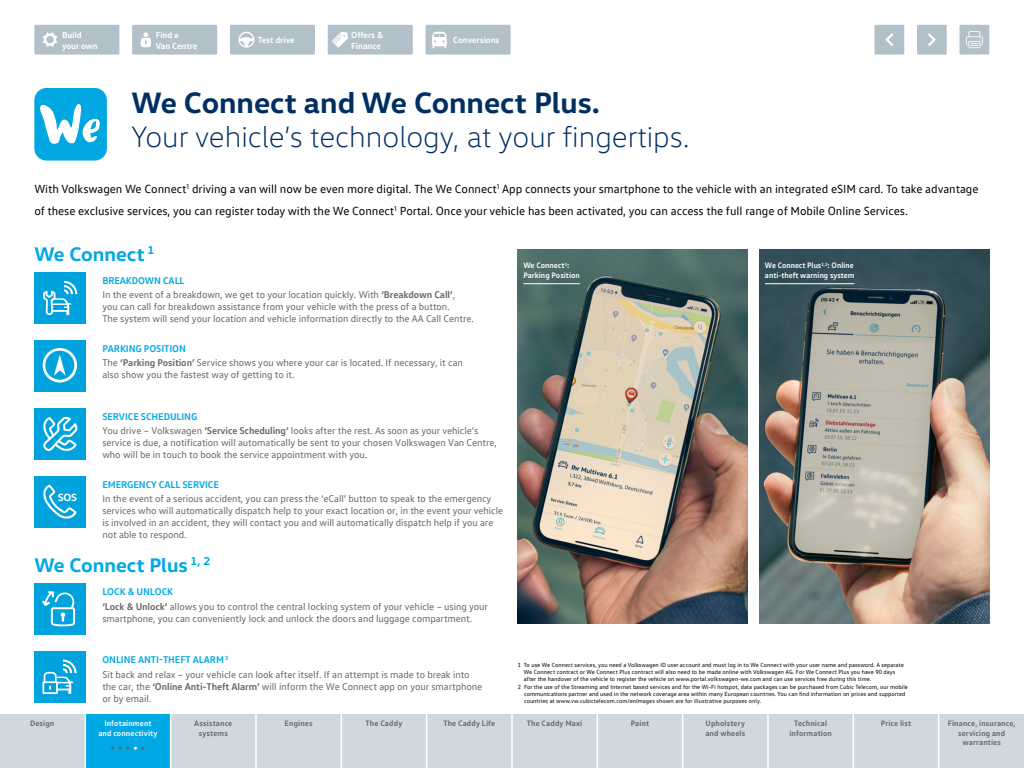
<style>
.page{position:relative;width:1024px;height:768px;background:#fff}
.page>*{position:absolute;margin:0;border:0;box-sizing:border-box;transform-origin:0 0}
.t1{font:300 30px "VW Head";color:#002f62}
.t2{font:700 30px "VW Head";color:#002f62}
.t3{font:700 20px "VW Head";color:#00a8e5}
.t4{font:700 13px "VW Text";color:#666}
.t5{font:12px/22.7px "VW Text";letter-spacing:-.005em;color:#000}
.t6{font:700 10.6px "VW Head";color:#fff}
.t7{font:10px/12px "VW Text";letter-spacing:-.01em;color:#666}
.t8{font:700 10px "VW Text";letter-spacing:-.01em;color:#00a8e5}
.t9{font:700 9px/10.8px "VW Text";letter-spacing:-.01em;color:#fff}
.t10{font:700 8px/9.6px "VW Text";letter-spacing:.015em;color:#666;text-align:center}
.t11{font:700 8px/9.6px "VW Text";color:#fff}
.t12{font:6px "VW Text";letter-spacing:.005em;color:#000}
.s1{font-weight:700;color:#00a8e5}
.s2{font-weight:700}
.s3{color:#fff}
</style>
<div class="page">
<div style="left:960px;top:25px;width:29px;height:30px;background:#b1c0c9"></div>
<svg style="left:966px;top:31px;width:17px;height:17px"></svg>
<div style="left:35px;top:26px;width:83px;height:27px;background:#b1c0c9"></div>
<div style="left:34px;top:25px;width:85px;height:30px;border:2px solid #b1c0c9"></div>
<svg style="left:43px;top:32px;width:14px;height:15px"></svg>
<div style="left:917px;top:25px;width:30px;height:30px;background:#b1c0c9;border:2px solid #b1c0c9"></div>
<svg style="left:928px;top:33px;width:8px;height:13px"></svg>
<div style="left:874px;top:25px;width:30px;height:30px;background:#b1c0c9;border:2px solid #b1c0c9"></div>
<svg style="left:885px;top:33px;width:9px;height:13px"></svg>
<div style="left:133px;top:26px;width:83px;height:27px;background:#b1c0c9"></div>
<div style="left:132px;top:25px;width:85px;height:30px;border:2px solid #b1c0c9"></div>
<svg style="left:141px;top:32px;width:10px;height:15px"></svg>
<div style="left:231px;top:26px;width:83px;height:27px;background:#b1c0c9"></div>
<div style="left:230px;top:25px;width:85px;height:30px;border:2px solid #b1c0c9"></div>
<svg style="left:238px;top:32px;width:16px;height:16px"></svg>
<div style="left:329px;top:26px;width:83px;height:27px;background:#b1c0c9"></div>
<div style="left:328px;top:25px;width:85px;height:30px;border:2px solid #b1c0c9"></div>
<svg style="left:332px;top:32px;width:16px;height:16px"></svg>
<div style="left:427px;top:26px;width:82px;height:27px;background:#b1c0c9"></div>
<div style="left:426px;top:25px;width:85px;height:30px;border:2px solid #b1c0c9"></div>
<svg style="left:431px;top:32px;width:16px;height:16px"></svg>
<div style="left:0;top:714px;width:1024px;height:54px;background:#ced8de"></div>
<div style="left:85px;top:714px;width:86px;height:54px;background:#00a8e5"></div>
<hr style="left:85px;top:714px;width:1px;height:54px;background:#fff">
<hr style="left:170px;top:714px;width:1px;height:54px;background:#fff">
<hr style="left:255px;top:714px;width:2px;height:54px;background:#fff">
<hr style="left:341px;top:714px;width:1px;height:54px;background:#fff">
<hr style="left:426px;top:714px;width:1px;height:54px;background:#fff">
<hr style="left:511px;top:714px;width:2px;height:54px;background:#fff">
<hr style="left:597px;top:714px;width:1px;height:54px;background:#fff">
<hr style="left:682px;top:714px;width:1px;height:54px;background:#fff">
<hr style="left:767px;top:714px;width:2px;height:54px;background:#fff">
<hr style="left:853px;top:714px;width:1px;height:54px;background:#fff">
<hr style="left:938px;top:714px;width:1px;height:54px;background:#fff">
<div style="left:34px;top:88px;width:73px;height:73px;background:#00a7e1;border-radius:12px"></div>
<svg style="left:40px;top:104px;width:60px;height:40px"></svg>
<div style="left:34px;top:340px;width:51px;height:51px;background:#00a3dd"></div>
<svg style="left:43px;top:348px;width:34px;height:35px"></svg>
<div style="left:34px;top:652px;width:51px;height:51px;background:#00a3dd"></div>
<svg style="left:42px;top:660px;width:35px;height:34px"></svg>
<div style="left:34px;top:408px;width:51px;height:51px;background:#00a3dd"></div>
<svg style="left:43px;top:416px;width:35px;height:35px"></svg>
<div style="left:34px;top:272px;width:51px;height:51px;background:#00a3dd"></div>
<svg style="left:43px;top:281px;width:34px;height:34px"></svg>
<div style="left:34px;top:584px;width:51px;height:51px;background:#00a3dd"></div>
<svg style="left:42px;top:591px;width:33px;height:35px"></svg>
<div style="left:34px;top:476px;width:51px;height:51px;background:#00a3dd"></div>
<svg style="left:43px;top:484px;width:33px;height:35px"></svg>
<img style="left:518px;top:249px;width:230px;height:375px">
<img style="left:759px;top:249px;width:231px;height:375px">
<hr style="left:523px;top:283px;width:57px;height:1px;background:#fff">
<hr style="left:765px;top:283px;width:89px;height:1px;background:#fff">
<p class="t9" style="left:62px;top:29px;width:37px">Build your own</p>
<p class="t9" style="left:156px;top:29px;width:43px">Find a<br>Van Centre</p>
<p class="t9" style="left:258px;top:34px;width:39px">Test drive</p>
<p class="t9" style="left:351px;top:29px;width:34px">Offers &amp;<br>Finance</p>
<p class="t9" style="left:453px;top:34px;width:48px">Conversions</p>
<h1 class="t2" style="left:131px;top:84px;width:470px">We Connect and We Connect Plus.</h1>
<h1 class="t1" style="left:131px;top:119px;width:560px">Your vehicle’s technology, at your fingertips.</h1>
<p class="t5" style="left:34px;top:177px;width:946px">With Volkswagen We Connect<sup>1</sup> driving a van will now be even more digital. The We Connect<sup>1</sup> App connects your smartphone to the vehicle with an integrated eSIM card. To take advantage of these exclusive services, you can register today with the We Connect<sup>1</sup> Portal. Once your vehicle has been activated, you can access the full range of Mobile Online Services.</p>
<h2 class="t3" style="left:34px;top:241px;width:121px">We Connect <sup>1</sup></h2>
<p class="t7" style="left:102px;top:272px;width:354px;line-height:14.8px"><span class="s1">BREAKDOWN CALL<br></span>In the event of a breakdown, we get to your location quickly. With <span class="s2">‘Breakdown Call’</span>,</p>
<p class="t7" style="left:102px;top:301px;width:373px">you can call for breakdown assistance from your vehicle with the press of a button.<br>The system will send your location and vehicle information directly to the AA Call Centre.</p>
<p class="t7" style="left:102px;top:340px;width:362px;line-height:14.8px"><span class="s1">PARKING POSITION<br></span>The <span class="s2">‘Parking Position’</span> Service shows you where your car is located. If necessary, it can</p>
<p class="t7" style="left:102px;top:369px;width:194px">also show you the fastest way of getting to it.</p>
<p class="t7" style="left:102px;top:408px;width:378px;line-height:14.8px"><span class="s1">SERVICE SCHEDULING<br></span>You drive – Volkswagen <span class="s2">‘Service Scheduling’</span> looks after the rest. As soon as your vehicle’s</p>
<p class="t7" style="left:102px;top:437px;width:396px">service is due, a notification will automatically be sent to your chosen Volkswagen Van Centre, who will be in touch to book the service appointment with you.</p>
<p class="t8" style="left:102px;top:478px;width:118px">EMERGENCY CALL SERVICE</p>
<p class="t7" style="left:102px;top:493px;width:402px">In the event of a serious accident, you can press the ‘eCall’ button to speak to the emergency services who will automatically dispatch help to your exact location or, in the event your vehicle is involved in an accident, they will contact you and will automatically dispatch help if you are not able to respond.</p>
<h2 class="t3" style="left:34px;top:552px;width:177px">We Connect Plus <sup>1,</sup> <sup>2</sup></h2>
<p class="t7" style="left:102px;top:584px;width:387px;line-height:14.8px"><span class="s1">LOCK &amp; UNLOCK<br></span><span class="s2">‘Lock &amp; Unlock’</span> allows you to control the central locking system of your vehicle – using your</p>
<p class="t7" style="left:102px;top:612px;width:371px">smartphone, you can conveniently lock and unlock the doors and luggage compartment.</p>
<p class="t7" style="left:102px;top:652px;width:369px;line-height:14.8px"><span class="s1">ONLINE ANTI-THEFT ALARM</span> <sup>3<br></sup>Sit back and relax – your vehicle can look after itself. If an attempt is made to break into</p>
<p class="t7" style="left:102px;top:681px;width:381px">the car, the <span class="s2">‘Online Anti-Theft Alarm’</span> will inform the We Connect app on your smartphone or by email.</p>
<p class="t6" style="left:58px;top:490px;width:21px">SOS</p>
<p class="t11" style="left:523px;top:260px;width:58px">We Connect<sup>1</sup>:<br>Parking Position</p>
<p class="t11" style="left:765px;top:260px;width:91px">We Connect Plus<sup>1,2</sup>: Online anti-theft warning system</p>
<p class="t12" style="left:518px;top:661px;width:388px">1 To use We Connect services, you need a Volkswagen ID user account and must log in to We Connect with your user name and password. A separate</p>
<p class="t12" style="left:524px;top:668px;width:373px">We Connect contract or We Connect Plus contract will also need to be made online with Volkswagen AG. For We Connect Plus you have 90 days</p>
<p class="t12" style="left:524px;top:676px;width:349px">after the handover of the vehicle to register the vehicle on www.portal.volkswagen-we.com and can use services free during this time.</p>
<p class="t12" style="left:518px;top:683px;width:392px">2 For the use of the Streaming and Internet based services and for the Wi-Fi hotspot, data packages can be purchased from Cubic Telecom, our mobile</p>
<p class="t12" style="left:524px;top:690px;width:383px">communications partner and used in the network coverage area within many European countries. You can find information on prices and supported</p>
<p class="t12" style="left:524px;top:697px;width:239px">countries at www.vw.cubictelecom.com/enImages shown are for illustrative purposes only.</p>
<p class="t10" style="left:30px;top:718px;width:26px">Design</p>
<p class="t11" style="left:98px;top:718px;width:61px;text-align:center">Infotainment and connectivity</p>
<h3 class="t4" style="left:110px;top:739px;width:37px">•• • <span class="s3">•</span> •</h3>
<p class="t10" style="left:194px;top:718px;width:40px">Assistance systems</p>
<p class="t10" style="left:285px;top:718px;width:30px">Engines</p>
<p class="t10" style="left:366px;top:718px;width:38px">The Caddy</p>
<p class="t10" style="left:443px;top:718px;width:53px">The Caddy Life</p>
<p class="t10" style="left:527px;top:718px;width:57px">The Caddy Maxi</p>
<p class="t10" style="left:631px;top:718px;width:20px">Paint</p>
<p class="t10" style="left:705px;top:718px;width:41px;text-align:left">Upholstery and wheels</p>
<p class="t10" style="left:789px;top:718px;width:44px">Technical information</p>
<p class="t10" style="left:881px;top:718px;width:32px">Price list</p>
<p class="t10" style="left:948px;top:718px;width:69px">Finance, insurance, servicing and warranties</p>
</div>
